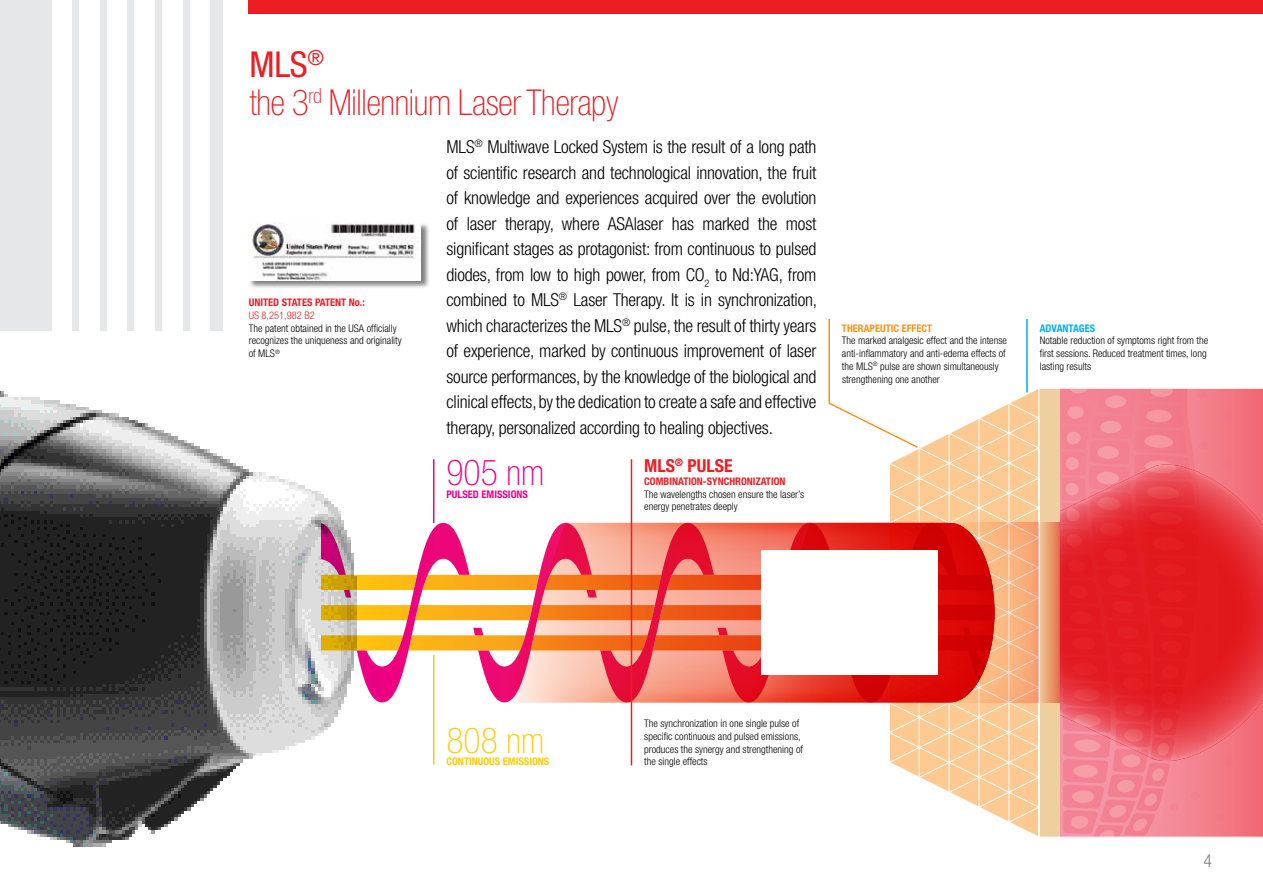
<style>
.page{position:relative;width:1263px;height:893px;background:#fff}
.page>*{position:absolute;margin:0;border:0;box-sizing:border-box;transform-origin:0 0}
.t1{font:100 condensed 35.7px/38.2px "Helvetica Neue LT Std";letter-spacing:-.01em;color:#ed1d24}
.t2{font:100 condensed 35.7px "Helvetica Neue LT Std";color:#ffcb05}
.t3{font:100 condensed 35.7px "Helvetica Neue LT Std";color:#ec008c}
.t4{font:300 condensed 17.85px/25.5px "Helvetica Neue LT Std";letter-spacing:-.01em;color:#000;text-align:justify}
.t5{font:700 condensed 17.85px "Helvetica Neue LT Std";color:#ed1d24}
.t6{font:300 condensed 17.85px "Helvetica Neue LT Std";color:#808285}
.t7{font:300 condensed 10.5px/12.8px "Helvetica Neue LT Std";color:#000}
.t8{font:700 condensed 10.5px "Helvetica Neue LT Std";color:#ed1d24}
.t9{font:700 condensed 10.5px "Helvetica Neue LT Std";color:#ffcb05}
.t10{font:700 condensed 10.5px "Helvetica Neue LT Std";color:#f7941e}
.t11{font:700 condensed 10.5px "Helvetica Neue LT Std";color:#ec008c}
.t12{font:300 condensed 10.5px "Helvetica Neue LT Std";color:#ed1d24}
.t13{font:700 condensed 10.5px "Helvetica Neue LT Std";color:#00aeef}
.s1{font-weight:400}
</style>
<div class="page">
<div style="left:0;top:0;width:51px;height:893px;background:#e6e7e8"></div>
<div style="left:210px;top:0;width:13px;height:893px;background:#e6e7e8"></div>
<div style="left:72px;top:0;width:7px;height:893px;background:#e6e7e8"></div>
<div style="left:100px;top:0;width:6px;height:893px;background:#e6e7e8"></div>
<div style="left:128px;top:0;width:6px;height:893px;background:#e6e7e8"></div>
<div style="left:155px;top:0;width:7px;height:893px;background:#e6e7e8"></div>
<div style="left:183px;top:0;width:6px;height:893px;background:#e6e7e8"></div>
<img style="left:0;top:332px;width:321px;height:561px">
<svg style="left:1040px;top:388px;width:223px;height:450px"></svg>
<svg style="left:1040px;top:523px;width:20px;height:179px"></svg>
<div style="left:249px;top:222px;width:181px;height:67px;background:#000;opacity:.5"></div>
<img style="left:249px;top:223px;width:172px;height:57px">
<div style="left:249px;top:0;width:1014px;height:14px;background:#ed1d24"></div>
<svg style="left:321px;top:318px;width:719px;height:518px"></svg>
<hr style="left:1026px;top:319px;width:2px;height:73px;background:#00aeef">
<h1 class="t1" style="left:249px;top:45px;width:371px"><span class="s1">MLS</span><sup>®<br></sup>the 3<sup>rd</sup> Millennium Laser Therapy</h1>
<p class="t4" style="left:446px;top:134px;width:372px">MLS<sup>®</sup> Multiwave Locked System is the result of a long path of scientific research and technological innovation, the fruit of knowledge and experiences acquired over the evolution of laser therapy, where ASAlaser has marked the most significant stages as protagonist: from continuous to pulsed diodes, from low to high power, from CO<sub>2</sub> to Nd:YAG, from combined to MLS<sup>®</sup> Laser Therapy. It is in synchronization, which characterizes the MLS<sup>®</sup> pulse, the result of thirty years of experience, marked by continuous improvement of laser source performances, by the knowledge of the biological and clinical effects, by the dedication to create a safe and effective therapy, personalized according to healing objectives.</p>
<p class="t8" style="left:249px;top:296px;width:118px">UNITED STATES PATENT No.:</p>
<p class="t12" style="left:249px;top:309px;width:67px">US 8,251,982 B2</p>
<p class="t7" style="left:249px;top:321px;width:154px">The patent obtained in the USA officially recognizes the uniqueness and originality of MLS<sup>®</sup></p>
<h1 class="t3" style="left:446px;top:452px;width:99px">905 nm</h1>
<p class="t11" style="left:446px;top:487px;width:83px">PULSED EMISSIONS</p>
<p class="t5" style="left:644px;top:455px;width:90px">MLS<sup>®</sup> PULSE</p>
<p class="t8" style="left:644px;top:475px;width:143px">COMBINATION-SYNCHRONIZATION</p>
<p class="t7" style="left:644px;top:487px;width:161px">The wavelengths chosen ensure the laser’s energy penetrates deeply</p>
<p class="t10" style="left:842px;top:322px;width:92px">THERAPEUTIC EFFECT</p>
<p class="t7" style="left:842px;top:334px;width:166px">The marked analgesic effect and the intense anti-inflammatory and anti-edema effects of the MLS<sup>®</sup> pulse are shown simultaneously strengthening one another</p>
<p class="t13" style="left:1040px;top:322px;width:57px">ADVANTAGES</p>
<p class="t7" style="left:1040px;top:334px;width:170px">Notable reduction of symptoms right from the first sessions. Reduced treatment times, long lasting results</p>
<h1 class="t2" style="left:446px;top:720px;width:99px">808 nm</h1>
<p class="t9" style="left:446px;top:755px;width:104px">CONTINUOUS EMISSIONS</p>
<p class="t7" style="left:644px;top:717px;width:160px">The synchronization in one single pulse of specific continuous and pulsed emissions, produces the synergy and strengthening of the single effects</p>
<p class="t6" style="left:1203px;top:851px;width:10px">4</p>
</div>
